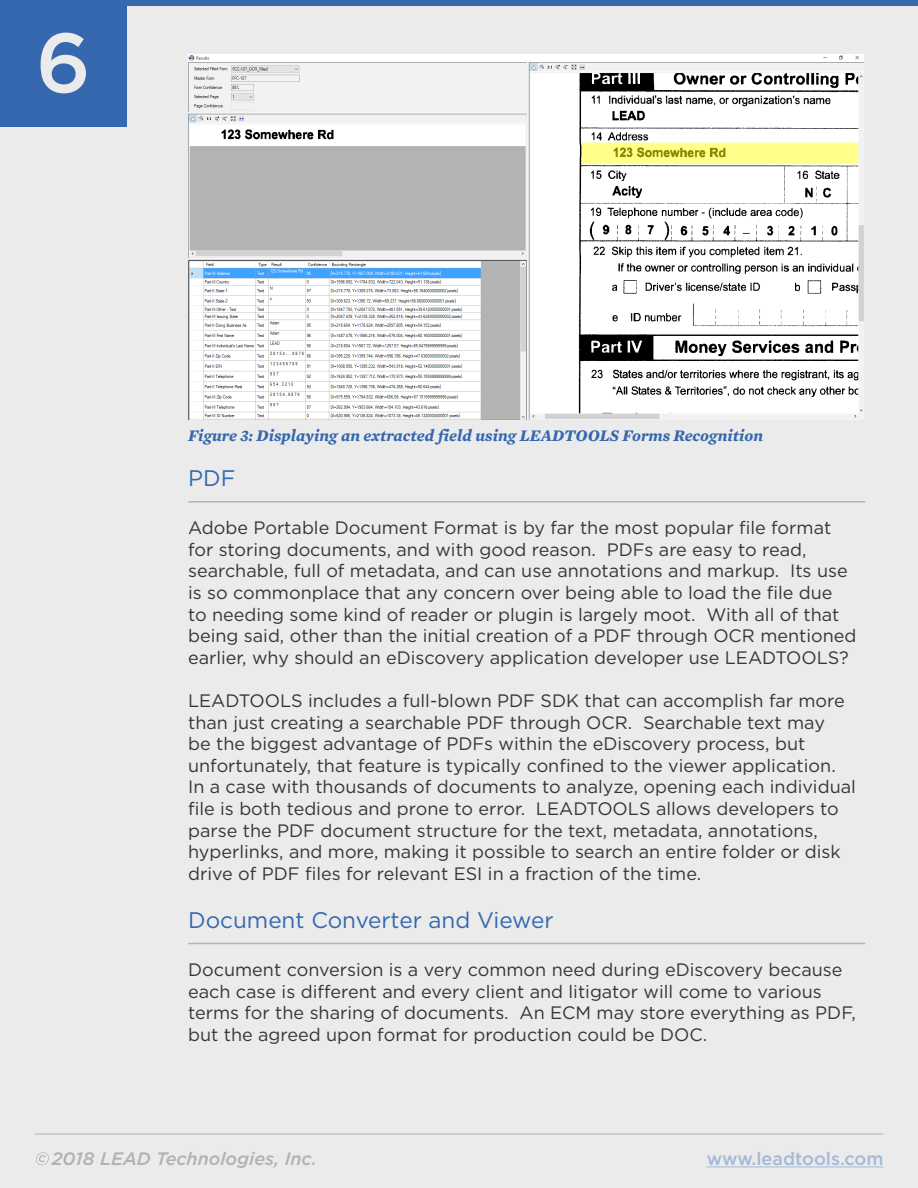
<style>
.page{position:relative;width:918px;height:1188px;background:#ebebeb}
.page>*{position:absolute;margin:0;border:0;box-sizing:border-box;transform-origin:0 0}
.t1{font:500 84px "Gotham";color:#ebebeb}
.t2{font:22.5px "Gotham";color:#3568ae}
.t3{font:18px/21.6px "Gotham";color:#363636}
.t4{font:italic 500 18px "Gotham";color:#b4b1b0}
.t5{font:500 18px "Gotham";color:#a3b9d7}
.t6{font:italic 700 16.5px "Mercury Text G1";color:#3568ae}
</style>
<div class="page">
<hr style="left:189px;top:501px;width:676px;height:2px;background:#b5b5b5">
<hr style="left:189px;top:943px;width:676px;height:1px;background:#b5b5b5">
<img style="left:189px;top:54px;width:675px;height:366px">
<div style="left:0;top:0;width:127px;height:127px;background:#3568ae"></div>
<div style="left:121px;top:0;width:797px;height:5px;background:#3869ad"></div>
<hr style="left:707px;top:1166px;width:176px;height:1px;background:#a3b9d7">
<svg style="left:36px;top:1152px;width:13px;height:13px"></svg>
<hr style="left:35px;top:1133px;width:848px;height:2px;background:#b5b5b5">
<p class="t1" style="left:36px;top:8px;width:57px">6</p>
<p class="t6" style="left:188px;top:426px;width:577px">Figure 3: Displaying an extracted field using LEADTOOLS Forms Recognition</p>
<p class="t2" style="left:188px;top:464px;width:49px">PDF</p>
<p class="t3" style="left:188px;top:517px;width:670px">Adobe Portable Document Format is by far the most popular file format for storing documents, and with good reason. PDFs are easy to read, searchable, full of metadata, and can use annotations and markup. Its use is so commonplace that any concern over being able to load the file due<br>to needing some kind of reader or plugin is largely moot. With all of that being said, other than the initial creation of a PDF through OCR mentioned earlier, why should an eDiscovery application developer use LEADTOOLS?</p>
<p class="t3" style="left:188px;top:689px;width:669px">LEADTOOLS includes a full-blown PDF SDK that can accomplish far more than just creating a searchable PDF through OCR. Searchable text may<br>be the biggest advantage of PDFs within the eDiscovery process, but unfortunately, that feature is typically confined to the viewer application.<br>In a case with thousands of documents to analyze, opening each individual file is both tedious and prone to error. LEADTOOLS allows developers to parse the PDF document structure for the text, metadata, annotations, hyperlinks, and more, making it possible to search an entire folder or disk drive of PDF files for relevant ESI in a fraction of the time.</p>
<p class="t2" style="left:188px;top:906px;width:367px">Document Converter and Viewer</p>
<p class="t3" style="left:188px;top:958px;width:669px">Document conversion is a very common need during eDiscovery because each case is different and every client and litigator will come to various terms for the sharing of documents. An ECM may store everything as PDF, but the agreed upon format for production could be DOC.</p>
<p class="t4" style="left:52px;top:1147px;width:267px">2018 LEAD Technologies, Inc.</p>
<p class="t5" style="left:707px;top:1147px;width:178px">www.leadtools.com</p>
</div>
